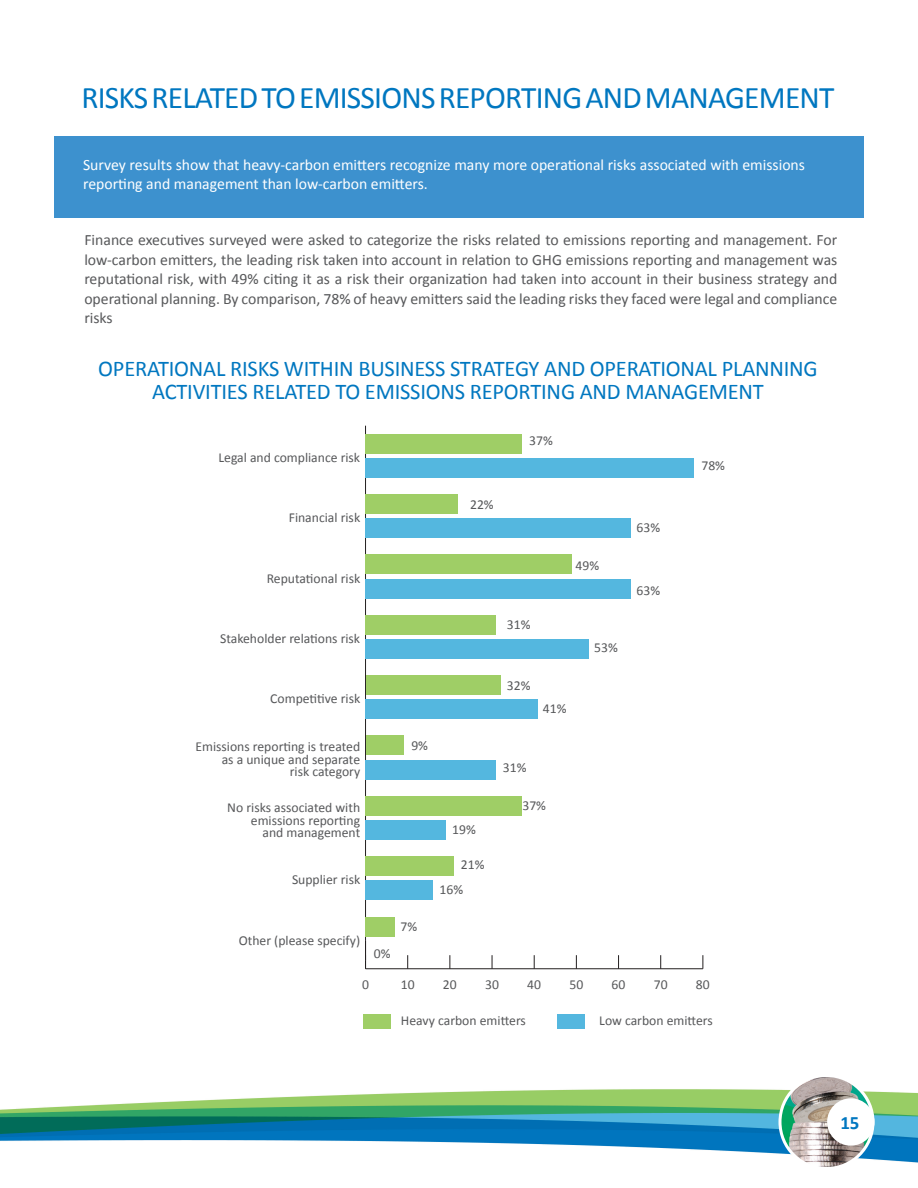
<style>
.page{position:relative;width:918px;height:1188px;background:#fff}
.page>*{position:absolute;margin:0;border:0;box-sizing:border-box;transform-origin:0 0}
.t1{font:31.5px "Calibri";letter-spacing:-.025em;color:#0077c0}
.t2{font:22.5px "Calibri";letter-spacing:-.01em;color:#0077c0}
.t3{font:700 18.9px "Calibri";color:#0077c0}
.t4{font:15.75px/19.5px "Calibri";color:#57585a}
.t5{font:15.75px/19.5px "Calibri";color:#fff}
.t6{font:13.65px/12.8px "Calibri";color:#57585a;text-align:right}
</style>
<div class="page">
<img style="left:0;top:1089px;width:918px;height:74px">
<img style="left:780px;top:1076px;width:93px;height:92px;border-radius:46px">
<div style="left:778px;top:1074px;width:96px;height:96px;border:3px solid #fff;border-radius:50%"></div>
<div style="left:827px;top:1098px;width:48px;height:48px;background:#fff;border-radius:50%"></div>
<div style="left:54px;top:136px;width:810px;height:82px;background:#3d91ce"></div>
<div style="left:363px;top:1015px;width:27px;height:14px;background:#9fce66"></div>
<div style="left:557px;top:1015px;width:28px;height:14px;background:#54b7df"></div>
<hr style="left:366px;top:968px;width:337px;height:1px;background:#231f20">
<svg style="left:407px;top:955px;width:1px;height:14px"></svg>
<svg style="left:449px;top:955px;width:1px;height:14px"></svg>
<svg style="left:492px;top:955px;width:1px;height:14px"></svg>
<svg style="left:534px;top:955px;width:1px;height:14px"></svg>
<svg style="left:576px;top:955px;width:1px;height:14px"></svg>
<svg style="left:618px;top:955px;width:1px;height:14px"></svg>
<svg style="left:660px;top:955px;width:1px;height:14px"></svg>
<svg style="left:702px;top:955px;width:1px;height:14px"></svg>
<hr style="left:365px;top:426px;width:1px;height:543px;background:#231f20">
<div style="left:366px;top:458px;width:328px;height:20px;background:#54b7df"></div>
<div style="left:366px;top:519px;width:265px;height:19px;background:#54b7df"></div>
<div style="left:366px;top:579px;width:265px;height:19px;background:#54b7df"></div>
<div style="left:366px;top:639px;width:223px;height:20px;background:#54b7df"></div>
<div style="left:366px;top:700px;width:172px;height:19px;background:#54b7df"></div>
<div style="left:366px;top:760px;width:130px;height:19px;background:#54b7df"></div>
<div style="left:366px;top:820px;width:80px;height:20px;background:#54b7df"></div>
<div style="left:366px;top:881px;width:67px;height:19px;background:#54b7df"></div>
<div style="left:366px;top:434px;width:156px;height:19px;background:#9fce66"></div>
<div style="left:366px;top:494px;width:92px;height:20px;background:#9fce66"></div>
<div style="left:366px;top:555px;width:206px;height:19px;background:#9fce66"></div>
<div style="left:366px;top:615px;width:130px;height:19px;background:#9fce66"></div>
<div style="left:366px;top:675px;width:134px;height:20px;background:#9fce66"></div>
<div style="left:366px;top:736px;width:37px;height:19px;background:#9fce66"></div>
<div style="left:366px;top:796px;width:156px;height:19px;background:#9fce66"></div>
<div style="left:366px;top:857px;width:88px;height:19px;background:#9fce66"></div>
<div style="left:366px;top:917px;width:29px;height:19px;background:#9fce66"></div>
<h1 class="t1" style="left:81px;top:78px;width:234px">Risksrelated to emissions</h1>
<h1 class="t1" style="left:439px;top:78px;width:16px">reportin</h1>
<h1 class="t1" style="left:562px;top:78px;width:104px">g an d mana</h1>
<h1 class="t1" style="left:725px;top:78px;width:38px">gement</h1>
<p class="t5" style="left:83px;top:154px;width:724px">Survey results show that heavy-carbon emitters recognize many more operational risks associated with emissions reporting and management than low-carbon emitters.</p>
<p class="t4" style="left:84px;top:229px;width:755px">Finance executives surveyed were asked to categorize the risks related to emissions reporting and management. For low-carbon emitters, the leading risk taken into account in relation to GHG</p>
<p class="t4" style="left:84px;top:249px;width:755px;text-align:justify;text-indent:482px">emissions reporting and management was reputational risk, with 49% citing it as a risk their organization had taken into account in their business strategy and operational planning. By comparison, 78% of heavy emitters said the leading risks they faced were legal and compliance risks</p>
<h2 class="t2" style="left:98px;top:355px;width:27px">Operationa</h2>
<h2 class="t2" style="left:216px;top:355px;width:154px">l riskswithin business</h2>
<h2 class="t2" style="left:450px;top:355px;width:12px">strate</h2>
<h2 class="t2" style="left:515px;top:355px;width:88px">gy an d operationa</h2>
<h2 class="t2" style="left:708px;top:355px;width:48px">l plannin</h2>
<h2 class="t2" style="left:804px;top:355px;width:16px">g</h2>
<h2 class="t2" style="left:152px;top:377px;width:11px">acti</h2>
<h2 class="t2" style="left:193px;top:377px;width:22px">vities</h2>
<h2 class="t2" style="left:252px;top:377px;width:125px">related to emissions</h2>
<h2 class="t2" style="left:470px;top:377px;width:12px">reportin</h2>
<h2 class="t2" style="left:561px;top:377px;width:80px">g an d mana</h2>
<h2 class="t2" style="left:684px;top:377px;width:28px">gement</h2>
<p class="t6" style="left:219px;top:450px;width:143px">Legal and compliance risk</p>
<p class="t6" style="left:289px;top:511px;width:73px">Financial risk</p>
<p class="t6" style="left:470px;top:498px;width:25px">22%</p>
<p class="t6" style="left:529px;top:433px;width:25px">37%</p>
<p class="t6" style="left:267px;top:571px;width:95px">Reputational risk</p>
<p class="t6" style="left:220px;top:631px;width:142px">Stakeholder relations risk</p>
<p class="t6" style="left:270px;top:692px;width:92px">Competitive risk</p>
<p class="t6" style="left:196px;top:739px;width:166px">Emissions reporting is treated as a unique and separate<br>risk category</p>
<p class="t6" style="left:227px;top:801px;width:134px">No risks associated with emissions reporting and management</p>
<p class="t6" style="left:292px;top:873px;width:70px">Supplier risk</p>
<p class="t6" style="left:239px;top:933px;width:123px">Other (please specify)</p>
<p class="t6" style="left:411px;top:738px;width:18px">9%</p>
<p class="t6" style="left:374px;top:946px;width:18px">0%</p>
<p class="t6" style="left:401px;top:920px;width:18px">7%</p>
<p class="t6" style="left:452px;top:822px;width:25px">19%</p>
<p class="t6" style="left:440px;top:851px;width:47px;line-height:25.3px;text-align:left;text-indent:21px">21%<br>16%</p>
<p class="t6" style="left:576px;top:558px;width:25px">49%</p>
<p class="t6" style="left:507px;top:617px;width:25px">31%</p>
<p class="t6" style="left:507px;top:679px;width:25px">32%</p>
<p class="t6" style="left:543px;top:701px;width:25px">41%</p>
<p class="t6" style="left:594px;top:640px;width:25px">53%</p>
<p class="t6" style="left:503px;top:761px;width:25px">31%</p>
<p class="t6" style="left:522px;top:799px;width:25px">37%</p>
<p class="t6" style="left:636px;top:520px;width:25px">63%</p>
<p class="t6" style="left:636px;top:583px;width:25px">63%</p>
<p class="t6" style="left:701px;top:459px;width:25px">78%</p>
<p class="t6" style="left:362px;top:978px;width:8px">0</p>
<p class="t6" style="left:401px;top:978px;width:15px">10</p>
<p class="t6" style="left:443px;top:978px;width:15px">20</p>
<p class="t6" style="left:485px;top:978px;width:15px">30</p>
<p class="t6" style="left:527px;top:978px;width:15px">40</p>
<p class="t6" style="left:569px;top:978px;width:15px">50</p>
<p class="t6" style="left:612px;top:978px;width:15px">60</p>
<p class="t6" style="left:654px;top:978px;width:15px">70</p>
<p class="t6" style="left:696px;top:978px;width:15px">80</p>
<p class="t6" style="left:401px;top:1014px;width:126px">Heavy carbon emitters</p>
<p class="t6" style="left:599px;top:1014px;width:115px">Low carbon emitters</p>
<p class="t3" style="left:840px;top:1111px;width:21px">15</p>
</div>
